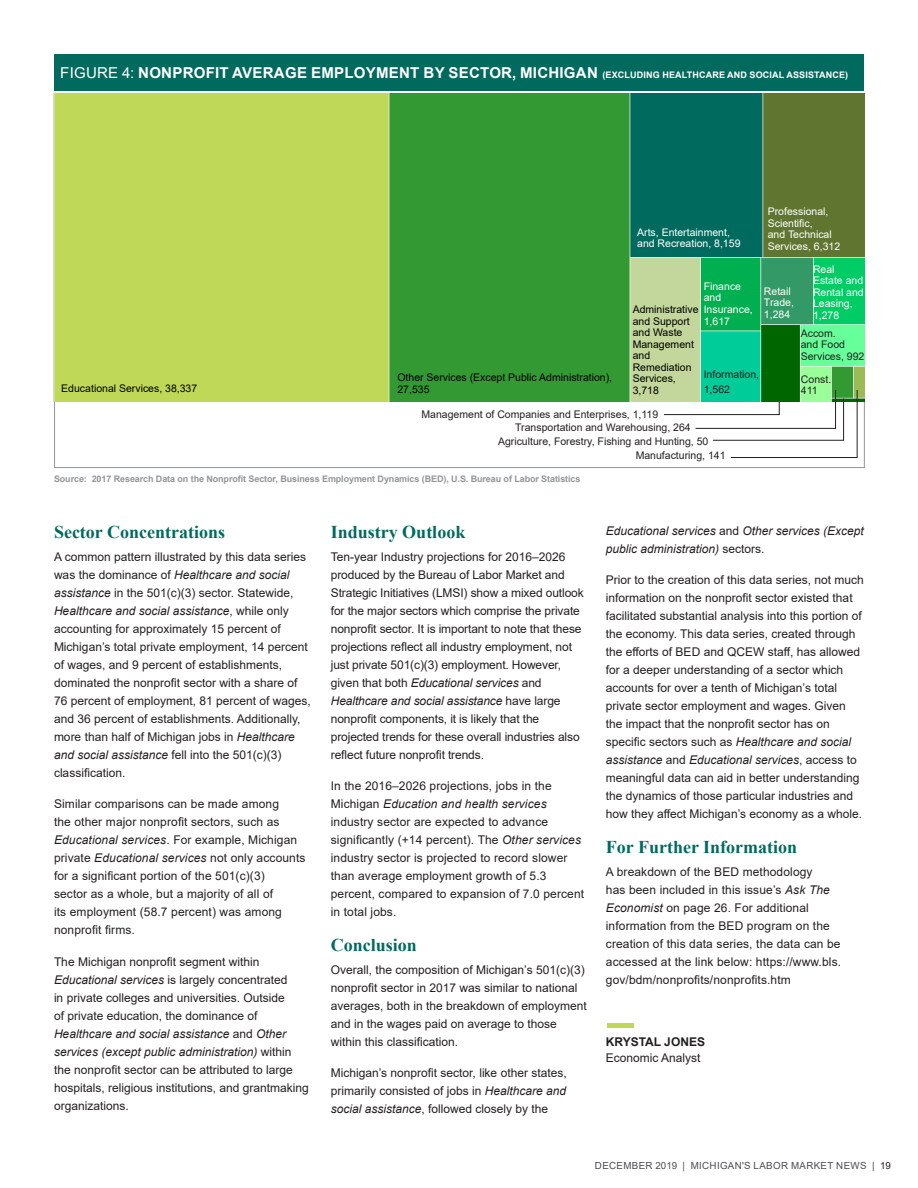
<style>
.page{position:relative;width:918px;height:1188px;background:#fff}
.page>*{position:absolute;margin:0;border:0;box-sizing:border-box;transform-origin:0 0}
.Body_copy{font:700 18px "Times New Roman";color:#006a5f}
.heading_1{font:700 15px "Arial";letter-spacing:.015em;color:#fff}
.Body_copy-2{font:12px/18px "Arial";color:#231f20}
.Body_copy-3{font:italic 12px/18px "Arial";color:#231f20}
.t1{font:700 12px "Arial";color:#231f20}
.t2{font:10.5px/11.6px "Arial";color:#231f20}
.heading_1-2{font:10.5px/11.6px "Arial";color:#fff}
.heading_1-3{font:10.5px/11.6px "Arial";color:#000}
.t3{font:9.75px "Arial";letter-spacing:.035em;color:#4e4d51}
.t4{font:700 9px "Arial";letter-spacing:-.01em;color:#939598}
.s1{font-weight:400}
.s2{font-size:9px}
.s3{font-style:italic}
.s4{font-style:normal}
.s5{color:#231f20}
</style>
<div class="page">
<div style="left:54px;top:54px;width:810px;height:37px;background:#006a5f"></div>
<hr style="left:607px;top:1024px;width:27px;height:4px;background:#bed856">
<img style="left:54px;top:93px;width:811px;height:309px">
<svg style="left:663px;top:389px;width:195px;height:69px"></svg>
<p class="heading_1" style="left:60px;top:62px;width:789px"><span class="s1">FIGURE 4:</span> NONPROFIT AVERAGE EMPLOYMENT BY SECTOR, MICHIGAN <span class="s2">(EXCLUDING HEALTHCARE AND SOCIAL ASSISTANCE)</span></p>
<p class="heading_1-3" style="left:61px;top:383px;width:137px">Educational Services, 38,337</p>
<p class="heading_1-3" style="left:397px;top:372px;width:216px">Other Services (Except Public Administration),</p>
<p class="heading_1-3" style="left:397px;top:383px;width:34px">27,535</p>
<p class="heading_1-2" style="left:637px;top:226px;width:105px">Arts, Entertainment, and Recreation, 8,159</p>
<p class="heading_1-2" style="left:768px;top:205px;width:74px">Professional,<br>Scientific,<br>and Technical<br>Services, 6,312</p>
<p class="heading_1-2" style="left:813px;top:263px;width:52px">Real<br>Estate and<br>Rental and<br>Leasing,<br>1,278</p>
<p class="t2" style="left:801px;top:327px;width:65px">Accom.<br>and Food<br>Services, 992</p>
<p class="heading_1-2" style="left:704px;top:280px;width:51px">Finance and<br>Insurance,</p>
<p class="heading_1-2" style="left:704px;top:315px;width:28px">1,617</p>
<p class="heading_1-2" style="left:764px;top:285px;width:31px">Retail<br>Trade,<br>1,284</p>
<p class="heading_1-3" style="left:633px;top:303px;width:67px">Administrative and Support and Waste<br>Management and<br>Remediation<br>Services,</p>
<p class="heading_1-3" style="left:633px;top:384px;width:28px">3,718</p>
<p class="t2" style="left:704px;top:368px;width:57px">Information,</p>
<p class="t2" style="left:704px;top:383px;width:28px">1,562</p>
<p class="t2" style="left:801px;top:373px;width:32px">Const.<br>411</p>
<p class="t2" style="left:422px;top:408px;width:238px">Management of Companies and Enterprises, 1,119</p>
<p class="t2" style="left:515px;top:421px;width:177px">Transportation and Warehousing, 264</p>
<p class="t2" style="left:636px;top:450px;width:91px">Manufacturing, 141</p>
<p class="t2" style="left:498px;top:435px;width:212px">Agriculture, Forestry, Fishing and Hunting, 50</p>
<p class="t4" style="left:54px;top:472px;width:528px">Source: 2017 Research Data on the Nonprofit Sector, Business Employment Dynamics (BED), U.S. Bureau of Labor Statistics</p>
<p class="Body_copy" style="left:54px;top:519px;width:173px">Sector Concentrations</p>
<p class="Body_copy-2" style="left:54px;top:547px;width:258px">A common pattern illustrated by this data series was the dominance of <span class="s3">Healthcare and social assistance</span> in the 501(c)(3) sector. Statewide, <span class="s3">Healthcare and social assistance</span>, while only accounting for approximately 15 percent of Michigan’s total private employment, 14 percent of wages, and 9 percent of establishments, dominated the nonprofit sector with a share of 76 percent of employment, 81 percent of wages, and 36 percent of establishments. Additionally, more than half of Michigan jobs in <span class="s3">Healthcare and social assistance</span> fell into the 501(c)(3) classification.</p>
<p class="Body_copy-2" style="left:54px;top:795px;width:253px">Similar comparisons can be made among<br>the other major nonprofit sectors, such as <span class="s3">Educational services</span>. For example, Michigan private <span class="s3">Educational services</span> not only accounts for a significant portion of the 501(c)(3)<br>sector as a whole, but a majority of all of<br>its employment (58.7 percent) was among nonprofit firms.</p>
<p class="Body_copy-2" style="left:54px;top:952px;width:256px">The Michigan nonprofit segment within <span class="s3">Educational services</span> is largely concentrated<br>in private colleges and universities. Outside<br>of private education, the dominance of <span class="s3">Healthcare and social assistance</span> and <span class="s3">Other services (except public administration)</span> within the nonprofit sector can be attributed to large hospitals, religious institutions, and grantmaking organizations.</p>
<p class="Body_copy" style="left:331px;top:519px;width:136px">Industry Outlook</p>
<p class="Body_copy-2" style="left:331px;top:547px;width:254px">Ten-year Industry projections for 2016–2026 produced by the Bureau of Labor Market and Strategic Initiatives (LMSI) show a mixed outlook for the major sectors which comprise the private nonprofit sector. It is important to note that these projections reflect all industry employment, not just private 501(c)(3) employment. However, given that both <span class="s3">Educational services</span> and <span class="s3">Healthcare and social assistance</span> have large nonprofit components, it is likely that the projected trends for these overall industries also reflect future nonprofit trends.</p>
<p class="Body_copy-2" style="left:331px;top:777px;width:255px">In the 2016–2026 projections, jobs in the Michigan <span class="s3">Education and health services </span>industry sector are expected to advance significantly (+14 percent). The <span class="s3">Other services </span>industry sector is projected to record slower than average employment growth of 5.3 percent, compared to expansion of 7.0 percent in total jobs.</p>
<p class="Body_copy" style="left:331px;top:932px;width:88px">Conclusion</p>
<p class="Body_copy-2" style="left:331px;top:960px;width:258px">Overall, the composition of Michigan’s 501(c)(3) nonprofit sector in 2017 was similar to national averages, both in the breakdown of employment and in the wages paid on average to those within this classification.</p>
<p class="Body_copy-2" style="left:331px;top:1064px;width:237px;text-align:justify">Michigan’s nonprofit sector, like other states, primarily consisted of jobs in <span class="s3">Healthcare and social assistance</span>, followed closely by the</p>
<p class="Body_copy-3" style="left:606px;top:522px;width:260px">Educational services <span class="s4">and</span> Other services (Except public administration) <span class="s4">sectors.</span></p>
<p class="Body_copy-2" style="left:606px;top:571px;width:260px">Prior to the creation of this data series, not much information on the nonprofit sector existed that facilitated substantial analysis into this portion of the economy. This data series, created through the efforts of BED and QCEW staff, has allowed for a deeper understanding of a sector which accounts for over a tenth of Michigan’s total private sector employment and wages. Given the impact that the nonprofit sector has on specific sectors such as <span class="s3">Healthcare and social assistance</span> and <span class="s3">Educational services</span>, access to meaningful data can aid in better understanding the dynamics of those particular industries and how they affect Michigan’s economy as a whole.</p>
<p class="Body_copy" style="left:606px;top:834px;width:193px">For Further Information</p>
<p class="Body_copy-2" style="left:606px;top:863px;width:237px">A breakdown of the BED methodology<br>has been included in this issue’s <span class="s3">Ask The Economist</span> on page 26. For additional information from the BED program on the creation of this data series, the data can be accessed at the link below: https://www.bls. gov/bdm/nonprofits/nonprofits.htm</p>
<p class="t1" style="left:606px;top:1033px;width:101px">KRYSTAL JONES</p>
<p class="Body_copy-2" style="left:606px;top:1049px;width:96px">Economic Analyst</p>
<p class="t3" style="left:595px;top:1158px;width:298px">DECEMBER 2019 | MICHIGAN'S LABOR MARKET NEWS | <span class="s5">19</span></p>
</div>
